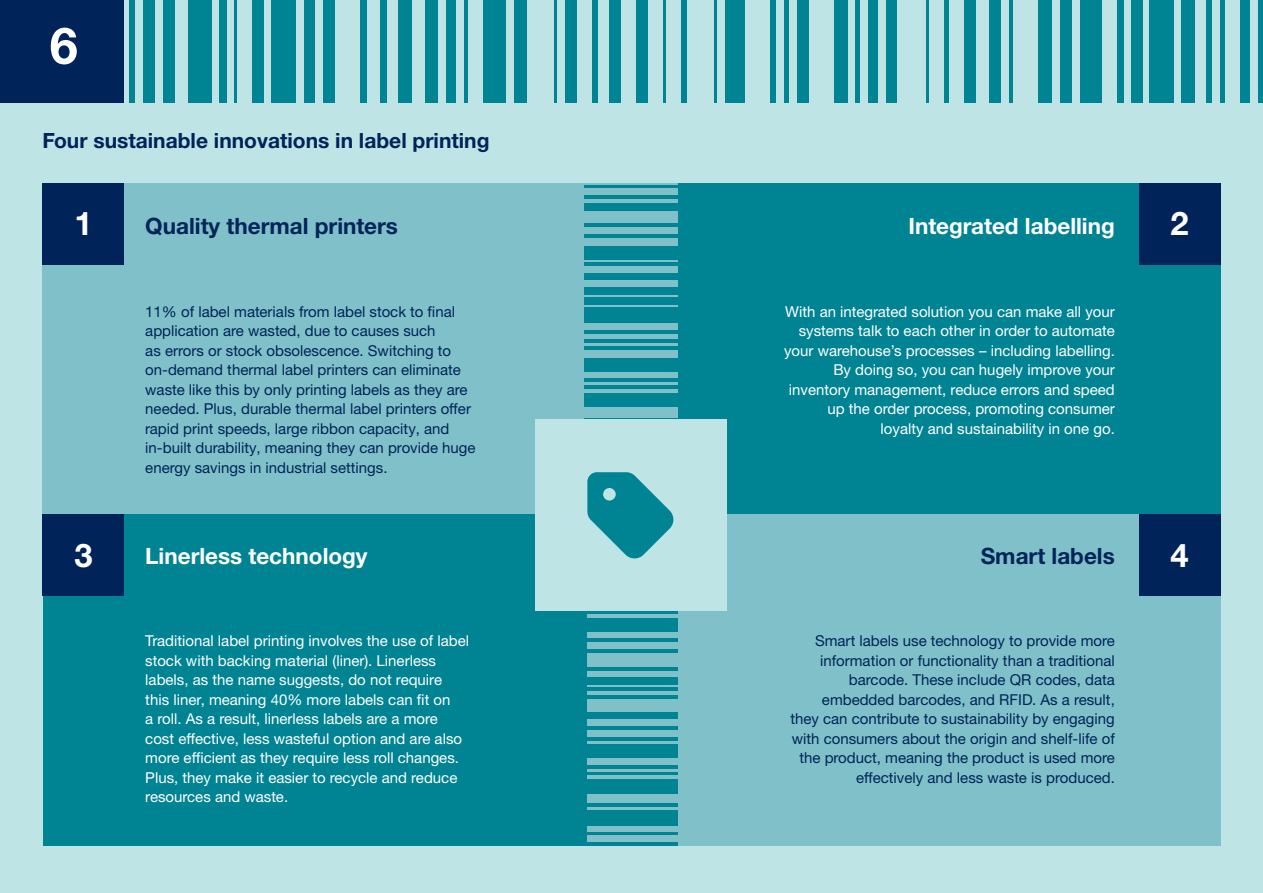
<style>
.page{position:relative;width:1263px;height:893px;background:#bfe4e5}
.page>*{position:absolute;margin:0;border:0;box-sizing:border-box;transform-origin:0 0}
.t1{font:700 50.55px "Helvetica Neue LTW1 G";color:#fff}
.t2{font:700 32.7px "Helvetica Neue LTW1 G";color:#fff}
.t3{font:700 22.5px "Helvetica Neue LTW1 G";color:#fff}
.t4{font:700 22.5px "Helvetica Neue LTW1 G";color:#002359}
.t5{font:700 21px "Helvetica Neue LTW1 G";color:#002359}
.t6{font:15px/19.5px "Helvetica Neue LTW1 G";color:#002359}
.t7{font:15px/19.5px "Helvetica Neue LTW1 G";color:#fff}
</style>
<div class="page">
<div style="left:0;top:0;width:1263px;height:102px;background:#008393"></div>
<div style="left:104px;top:0;width:25px;height:102px;background:#bfe4e5"></div>
<div style="left:136px;top:0;width:7px;height:102px;background:#bfe4e5"></div>
<div style="left:155px;top:0;width:7px;height:102px;background:#bfe4e5"></div>
<div style="left:175px;top:0;width:12px;height:102px;background:#bfe4e5"></div>
<div style="left:212px;top:0;width:7px;height:102px;background:#bfe4e5"></div>
<div style="left:227px;top:0;width:7px;height:102px;background:#bfe4e5"></div>
<div style="left:237px;top:0;width:14px;height:102px;background:#bfe4e5"></div>
<div style="left:264px;top:0;width:7px;height:102px;background:#bfe4e5"></div>
<div style="left:296px;top:0;width:7px;height:102px;background:#bfe4e5"></div>
<div style="left:315px;top:0;width:7px;height:102px;background:#bfe4e5"></div>
<div style="left:335px;top:0;width:25px;height:102px;background:#bfe4e5"></div>
<div style="left:367px;top:0;width:12px;height:102px;background:#bfe4e5"></div>
<div style="left:387px;top:0;width:10px;height:102px;background:#bfe4e5"></div>
<div style="left:412px;top:0;width:12px;height:102px;background:#bfe4e5"></div>
<div style="left:438px;top:0;width:7px;height:102px;background:#bfe4e5"></div>
<div style="left:456px;top:0;width:7px;height:102px;background:#bfe4e5"></div>
<div style="left:469px;top:0;width:14px;height:102px;background:#bfe4e5"></div>
<div style="left:506px;top:0;width:7px;height:102px;background:#bfe4e5"></div>
<div style="left:527px;top:0;width:27px;height:102px;background:#bfe4e5"></div>
<div style="left:558px;top:0;width:7px;height:102px;background:#bfe4e5"></div>
<div style="left:577px;top:0;width:14px;height:102px;background:#bfe4e5"></div>
<div style="left:599px;top:0;width:10px;height:102px;background:#bfe4e5"></div>
<div style="left:622px;top:0;width:14px;height:102px;background:#bfe4e5"></div>
<div style="left:648px;top:0;width:15px;height:102px;background:#bfe4e5"></div>
<div style="left:666px;top:0;width:14px;height:102px;background:#bfe4e5"></div>
<div style="left:688px;top:0;width:26px;height:102px;background:#bfe4e5"></div>
<div style="left:718px;top:0;width:7px;height:102px;background:#bfe4e5"></div>
<div style="left:745px;top:0;width:24px;height:102px;background:#bfe4e5"></div>
<div style="left:776px;top:0;width:8px;height:102px;background:#bfe4e5"></div>
<div style="left:789px;top:0;width:7px;height:102px;background:#bfe4e5"></div>
<div style="left:809px;top:0;width:24px;height:102px;background:#bfe4e5"></div>
<div style="left:848px;top:0;width:7px;height:102px;background:#bfe4e5"></div>
<div style="left:860px;top:0;width:7px;height:102px;background:#bfe4e5"></div>
<div style="left:878px;top:0;width:7px;height:102px;background:#bfe4e5"></div>
<div style="left:898px;top:0;width:28px;height:102px;background:#bfe4e5"></div>
<div style="left:930px;top:0;width:14px;height:102px;background:#bfe4e5"></div>
<div style="left:949px;top:0;width:14px;height:102px;background:#bfe4e5"></div>
<div style="left:976px;top:0;width:12px;height:102px;background:#bfe4e5"></div>
<div style="left:1001px;top:0;width:7px;height:102px;background:#bfe4e5"></div>
<div style="left:1013px;top:0;width:25px;height:102px;background:#bfe4e5"></div>
<div style="left:1052px;top:0;width:8px;height:102px;background:#bfe4e5"></div>
<div style="left:1072px;top:0;width:7px;height:102px;background:#bfe4e5"></div>
<div style="left:1102px;top:0;width:14px;height:102px;background:#bfe4e5"></div>
<div style="left:1124px;top:0;width:7px;height:102px;background:#bfe4e5"></div>
<div style="left:1143px;top:0;width:5px;height:102px;background:#bfe4e5"></div>
<div style="left:1173px;top:0;width:7px;height:102px;background:#bfe4e5"></div>
<div style="left:1195px;top:0;width:10px;height:102px;background:#bfe4e5"></div>
<div style="left:1212px;top:0;width:8px;height:102px;background:#bfe4e5"></div>
<div style="left:1225px;top:0;width:14px;height:102px;background:#bfe4e5"></div>
<div style="left:1250px;top:0;width:7px;height:102px;background:#bfe4e5"></div>
<div style="left:0;top:0;width:124px;height:102px;background:#002359"></div>
<div style="left:43px;top:183px;width:635px;height:331px;background:#80c1c9"></div>
<hr style="left:585px;top:418px;width:93px;height:3px;background:#008393">
<div style="left:585px;top:393px;width:93px;height:14px;background:#008393"></div>
<hr style="left:585px;top:385px;width:93px;height:4px;background:#008393">
<hr style="left:585px;top:378px;width:93px;height:4px;background:#008393">
<div style="left:585px;top:358px;width:93px;height:14px;background:#008393"></div>
<hr style="left:585px;top:346px;width:93px;height:4px;background:#008393">
<hr style="left:585px;top:339px;width:93px;height:4px;background:#008393">
<hr style="left:585px;top:330px;width:93px;height:4px;background:#008393">
<div style="left:585px;top:307px;width:93px;height:16px;background:#008393"></div>
<div style="left:585px;top:297px;width:93px;height:8px;background:#008393"></div>
<div style="left:585px;top:287px;width:93px;height:8px;background:#008393"></div>
<div style="left:585px;top:273px;width:93px;height:7px;background:#008393"></div>
<hr style="left:585px;top:262px;width:93px;height:4px;background:#008393">
<div style="left:585px;top:246px;width:93px;height:13px;background:#008393"></div>
<hr style="left:585px;top:234px;width:93px;height:4px;background:#008393">
<hr style="left:585px;top:223px;width:93px;height:4px;background:#008393">
<div style="left:585px;top:203px;width:93px;height:7px;background:#008393"></div>
<hr style="left:585px;top:195px;width:93px;height:4px;background:#008393">
<hr style="left:585px;top:185px;width:93px;height:3px;background:#008393">
<div style="left:43px;top:514px;width:588px;height:332px;background:#008393"></div>
<div style="left:678px;top:183px;width:542px;height:331px;background:#008393"></div>
<div style="left:587px;top:514px;width:633px;height:332px;background:#80c1c9"></div>
<hr style="left:587px;top:842px;width:91px;height:4px;background:#008393">
<hr style="left:587px;top:832px;width:91px;height:3px;background:#008393">
<div style="left:587px;top:810px;width:91px;height:16px;background:#008393"></div>
<hr style="left:587px;top:803px;width:91px;height:4px;background:#008393">
<div style="left:587px;top:779px;width:91px;height:14px;background:#008393"></div>
<hr style="left:587px;top:773px;width:91px;height:2px;background:#008393">
<hr style="left:587px;top:765px;width:91px;height:4px;background:#008393">
<div style="left:587px;top:745px;width:91px;height:13px;background:#008393"></div>
<hr style="left:587px;top:737px;width:91px;height:4px;background:#008393">
<hr style="left:587px;top:726px;width:91px;height:4px;background:#008393">
<div style="left:587px;top:712px;width:91px;height:7px;background:#008393"></div>
<hr style="left:587px;top:695px;width:91px;height:4px;background:#008393">
<hr style="left:587px;top:687px;width:91px;height:4px;background:#008393">
<div style="left:587px;top:677px;width:91px;height:8px;background:#008393"></div>
<hr style="left:587px;top:667px;width:91px;height:3px;background:#008393">
<hr style="left:587px;top:649px;width:91px;height:4px;background:#008393">
<hr style="left:587px;top:638px;width:91px;height:4px;background:#008393">
<div style="left:587px;top:618px;width:91px;height:13px;background:#008393"></div>
<svg style="left:587px;top:610px;width:91px;height:4px"></svg>
<div style="left:43px;top:183px;width:81px;height:81px;background:#002359"></div>
<div style="left:1138px;top:183px;width:82px;height:81px;background:#002359"></div>
<div style="left:43px;top:514px;width:81px;height:82px;background:#002359"></div>
<div style="left:1138px;top:514px;width:82px;height:82px;background:#002359"></div>
<div style="left:536px;top:419px;width:191px;height:191px;background:#bfe4e5"></div>
<p class="t1" style="left:50px;top:15px;width:30px">6</p>
<p class="t5" style="left:43px;top:127px;width:449px">Four sustainable innovations in label printing</p>
<p class="t2" style="left:74px;top:203px;width:20px">1</p>
<p class="t2" style="left:1170px;top:203px;width:20px">2</p>
<p class="t4" style="left:145px;top:212px;width:254px">Quality thermal printers</p>
<p class="t3" style="left:908px;top:212px;width:208px">Integrated labelling</p>
<p class="t6" style="left:145px;top:302px;width:332px">11% of label materials from label stock to final application are wasted, due to causes such<br>as errors or stock obsolescence. Switching to on-demand thermal label printers can eliminate waste like this by only printing labels as they are needed. Plus, durable thermal label printers offer rapid print speeds, large ribbon capacity, and in-built durability, meaning they can provide huge energy savings in industrial settings.</p>
<p class="t2" style="left:74px;top:535px;width:20px">3</p>
<p class="t3" style="left:145px;top:542px;width:224px">Linerless technology</p>
<p class="t7" style="left:145px;top:631px;width:325px">Traditional label printing involves the use of label stock with backing material (liner). Linerless labels, as the name suggests, do not require this liner, meaning 40% more labels can fit on<br>a roll. As a result, linerless labels are a more cost effective, less wasteful option and are also more efficient as they require less roll changes.<br>Plus, they make it easier to recycle and reduce resources and waste.</p>
<p class="t7" style="left:784px;top:302px;width:332px;text-align:right">With an integrated solution you can make all your systems talk to each other in order to automate your warehouse’s processes – including labelling.<br>By doing so, you can hugely improve your inventory management, reduce errors and speed up the order process, promoting consumer loyalty and sustainability in one go.</p>
<p class="t4" style="left:981px;top:542px;width:136px">Smart labels</p>
<p class="t2" style="left:1170px;top:535px;width:20px">4</p>
<p class="t6" style="left:790px;top:631px;width:326px;text-align:right">Smart labels use technology to provide more information or functionality than a traditional barcode. These include QR codes, data embedded barcodes, and RFID. As a result, they can contribute to sustainability by engaging with consumers about the origin and shelf-life of the product, meaning the product is used more effectively and less waste is produced.</p>
</div>
